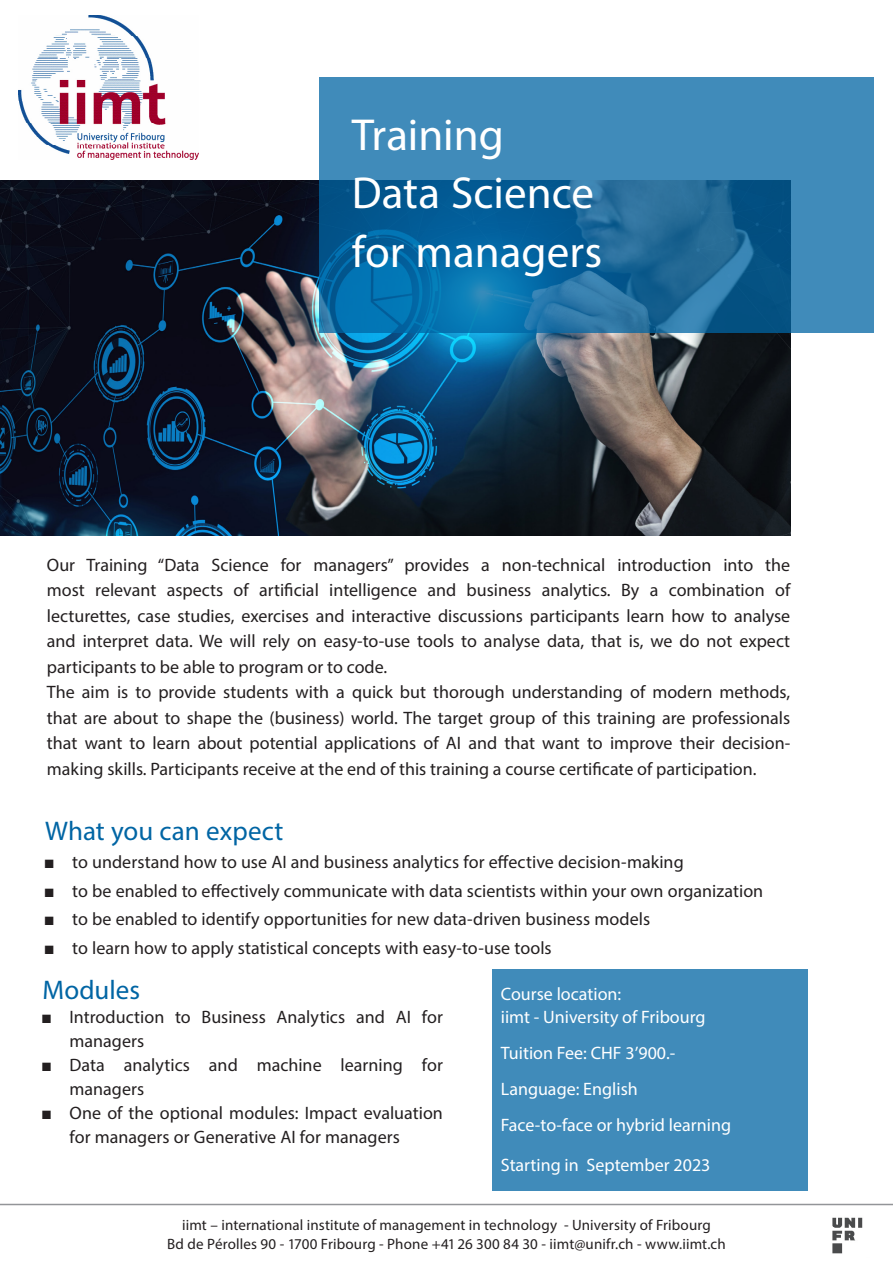
<style>
.page{position:relative;width:893px;height:1263px;background:#fff}
.page>*{position:absolute;margin:0;border:0;box-sizing:border-box;transform-origin:0 0}
.Headline{font:45px "Myriad Pro";color:#fff}
.Zwischentitel{font:27px "Myriad Pro";letter-spacing:.005em;color:#0065a4}
.t1{font:18px/25.5px "Myriad Pro";color:#231f20}
.t2{font:18px "Myriad Pro";color:#fff}
.Lauftext{font:15px "Myriad Pro";letter-spacing:.01em;color:#231f20}
.s1{font-family:"Arial Narrow"}
</style>
<div class="page">
<img style="left:0;top:181px;width:790px;height:355px">
<img style="left:18px;top:15px;width:181px;height:144px">
<hr style="left:0;top:1204px;width:893px;height:1px;background:#939598">
<img style="left:832px;top:1217px;width:31px;height:37px">
<div style="left:493px;top:969px;width:315px;height:222px;background:#408bba"></div>
<svg style="left:319px;top:77px;width:554px;height:256px;background:#2778aa"></svg>
<p class="Headline" style="left:352px;top:107px;width:154px">Training</p>
<p class="Headline" style="left:352px;top:165px;width:244px">Data Science</p>
<p class="Headline" style="left:352px;top:224px;width:252px">for managers</p>
<p class="t1" style="left:47px;top:552px;width:745px;text-align:justify">Our Training “Data Science for managers” provides a non-technical introduction into the most relevant aspects of artificial intelligence and business analytics. By a combination of lecturettes, case studies, exercises and interactive discussions participants learn how to analyse and interpret data. We will rely on easy-to-use tools to analyse data, that is, we do not expect participants to be able to program or to code.</p>
<p class="t1" style="left:47px;top:679px;width:745px;text-align:justify">The aim is to provide students with a quick but thorough understanding of modern methods, that are about to shape the (business) world. The target group of this training are professionals that want to learn about potential applications of AI and that want to improve their decision&shy;making skills. Participants receive at the end of this training a course certificate of participation.</p>
<p class="Zwischentitel" style="left:45px;top:814px;width:240px">What you can expect</p>
<p class="t1" style="left:45px;top:849px;width:640px"><span class="s1">■</span> to understand how to use AI and business analytics for effective decision-making</p>
<p class="t1" style="left:45px;top:877px;width:720px"><span class="s1">■</span> to be enabled to effectively communicate with data scientists within your own organization</p>
<p class="t1" style="left:45px;top:906px;width:606px"><span class="s1">■</span> to be enabled to identify opportunities for new data-driven business models</p>
<p class="t1" style="left:45px;top:934px;width:508px"><span class="s1">■</span> to learn how to apply statistical concepts with easy-to-use tools</p>
<p class="Zwischentitel" style="left:43px;top:973px;width:99px">Modules</p>
<p class="t1" style="left:70px;top:1004px;width:375px;line-height:24px;text-indent:-27px"><span class="s1">■</span> Introduction to Business Analytics and AI for managers</p>
<p class="t1" style="left:70px;top:1052px;width:375px;line-height:24px;text-indent:-27px"><span class="s1">■</span> Data analytics and machine learning for managers</p>
<p class="t1" style="left:70px;top:1100px;width:375px;line-height:24px;text-indent:-27px"><span class="s1">■</span> One of the optional modules: Impact evaluation for managers or Generative AI for managers</p>
<p class="t2" style="left:501px;top:983px;width:122px">Course location:</p>
<p class="t2" style="left:501px;top:1006px;width:206px">iimt - University of Fribourg</p>
<p class="t2" style="left:501px;top:1042px;width:176px">Tuition Fee: CHF 3’900.-</p>
<p class="t2" style="left:501px;top:1078px;width:138px">Language: English</p>
<p class="t2" style="left:501px;top:1114px;width:232px">Face-to-face or hybrid learning</p>
<p class="t2" style="left:501px;top:1154px;width:211px">Starting in September 2023</p>
<p class="Lauftext" style="left:182px;top:1215px;width:530px">iimt – international institute of management in technology - University of Fribourg</p>
<p class="Lauftext" style="left:167px;top:1235px;width:560px">Bd de Pérolles 90 - 1700 Fribourg - Phone +41 26 300 84 30 - iimt@unifr.ch - www.iimt.ch</p>
</div>
